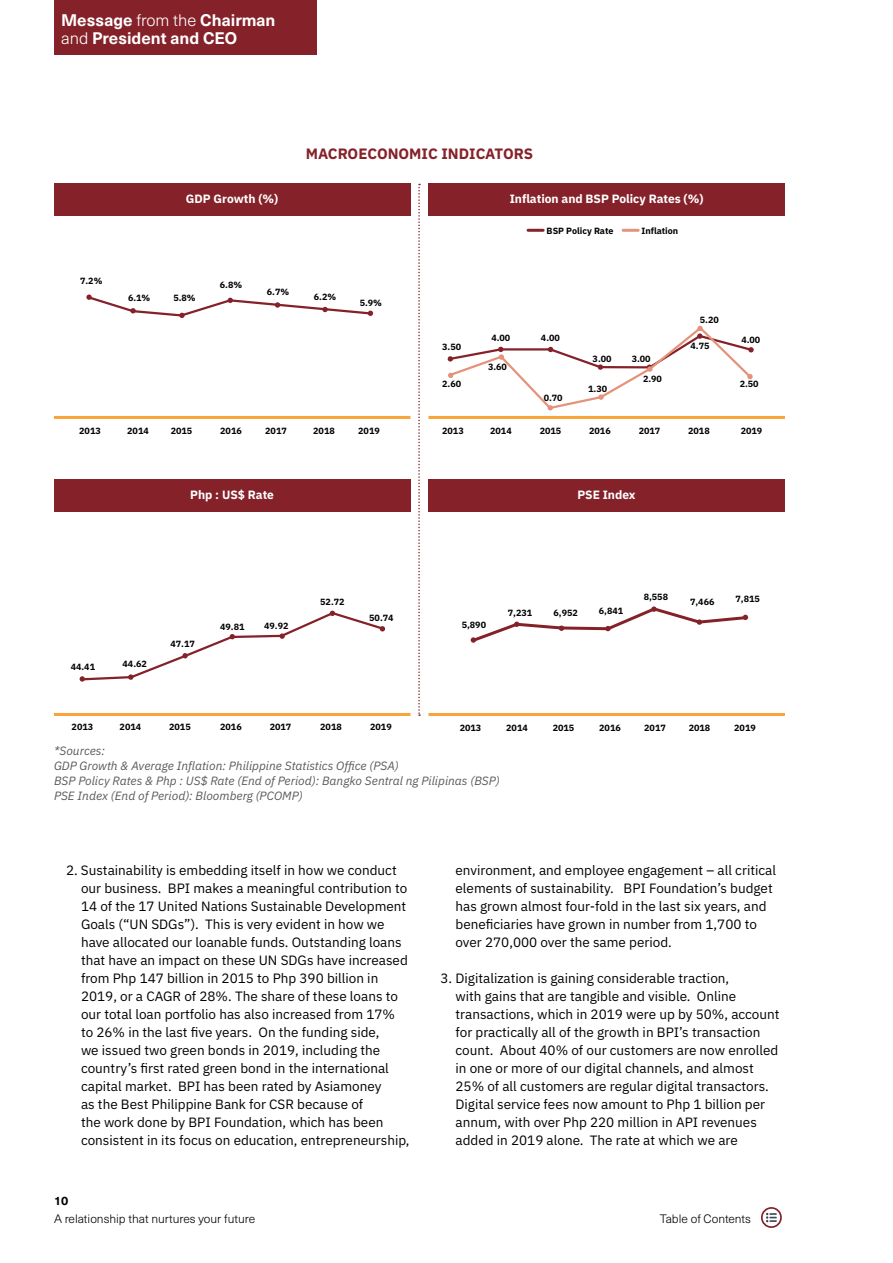
<style>
.page{position:relative;width:893px;height:1263px;background:#fff}
.page>*{position:absolute;margin:0;border:0;box-sizing:border-box;transform-origin:0 0}
.t1{font:700 16.5px/18px "Neue Haas Unica W1 G";color:#fff}
.t2{font:700 15px "IBM Plex Sans";color:#852129}
.t3{font:13.5px/18px "IBM Plex Sans";color:#000}
.t4{font:italic 12px/15px "IBM Plex Sans";color:#58595b}
.t5{font:700 12px "IBM Plex Sans";color:#fff}
.t6{font:300 12px "Neue Haas Unica W1 G";color:#000}
.t7{font:700 12px "Neue Haas Unica W1 G";color:#000}
.t8{font:700 9px "IBM Plex Sans";color:#000}
.s1{font-weight:300}
</style>
<div class="page">
<div style="left:761px;top:1207px;width:21px;height:21px;border:2px solid #85202b;border-radius:50%"></div>
<svg style="left:766px;top:1213px;width:11px;height:9px"></svg>
<div style="left:54px;top:183px;width:356px;height:33px;background:#852129"></div>
<div style="left:428px;top:183px;width:357px;height:33px;background:#852129"></div>
<div style="left:428px;top:479px;width:357px;height:33px;background:#852129"></div>
<hr style="left:54px;top:416px;width:356px;height:3px;background:#faa338">
<hr style="left:428px;top:416px;width:357px;height:3px;background:#faa338">
<hr style="left:428px;top:713px;width:357px;height:3px;background:#faa338">
<hr style="left:528px;top:229px;width:15px;height:3px;background:#852129">
<hr style="left:623px;top:229px;width:15px;height:3px;background:#e5927a">
<svg style="left:418px;top:184px;width:2px;height:532px"></svg>
<svg style="left:86px;top:294px;width:287px;height:24px"></svg>
<svg style="left:471px;top:606px;width:277px;height:37px"></svg>
<div style="left:54px;top:479px;width:356px;height:33px;background:#852129"></div>
<hr style="left:54px;top:713px;width:356px;height:3px;background:#faa338">
<svg style="left:80px;top:611px;width:305px;height:71px"></svg>
<svg style="left:448px;top:325px;width:306px;height:85px"></svg>
<div style="left:54px;top:0;width:263px;height:54px;background:#852129"></div>
<p class="t1" style="left:61px;top:10px;width:216px">Message <span class="s1">from the</span> Chairman <span class="s1">and</span> President and CEO</p>
<p class="t2" style="left:306px;top:142px;width:229px">MACROECONOMIC INDICATORS</p>
<p class="t5" style="left:186px;top:189px;width:94px">GDP Growth (%)</p>
<p class="t5" style="left:510px;top:189px;width:195px">Inflation and BSP Policy Rates (%)</p>
<p class="t8" style="left:80px;top:273px;width:24px">7.2%</p>
<p class="t8" style="left:128px;top:291px;width:24px">6.1%</p>
<p class="t8" style="left:173px;top:291px;width:24px">5.8%</p>
<p class="t8" style="left:220px;top:278px;width:24px">6.8%</p>
<p class="t8" style="left:267px;top:285px;width:24px">6.7%</p>
<p class="t8" style="left:314px;top:290px;width:24px">6.2%</p>
<p class="t8" style="left:360px;top:296px;width:24px">5.9%</p>
<p class="t8" style="left:547px;top:224px;width:68px">BSP Policy Rate</p>
<p class="t8" style="left:642px;top:224px;width:38px">Inflation</p>
<p class="t8" style="left:442px;top:340px;width:20px">3.50</p>
<p class="t8" style="left:442px;top:377px;width:20px">2.60</p>
<p class="t8" style="left:491px;top:330px;width:20px">4.00</p>
<p class="t8" style="left:541px;top:330px;width:20px">4.00</p>
<p class="t8" style="left:488px;top:359px;width:20px">3.60</p>
<p class="t8" style="left:544px;top:390px;width:20px">0.70</p>
<p class="t8" style="left:593px;top:352px;width:20px">3.00</p>
<p class="t8" style="left:632px;top:352px;width:20px">3.00</p>
<p class="t8" style="left:588px;top:382px;width:20px">1.30</p>
<p class="t8" style="left:643px;top:372px;width:20px">2.90</p>
<p class="t8" style="left:700px;top:312px;width:20px">5.20</p>
<p class="t8" style="left:690px;top:338px;width:20px">4.75</p>
<p class="t8" style="left:741px;top:333px;width:20px">4.00</p>
<p class="t8" style="left:740px;top:377px;width:20px">2.50</p>
<p class="t8" style="left:79px;top:423px;width:23px">2013</p>
<p class="t8" style="left:127px;top:423px;width:23px">2014</p>
<p class="t8" style="left:171px;top:423px;width:23px">2015</p>
<p class="t8" style="left:220px;top:423px;width:23px">2016</p>
<p class="t8" style="left:265px;top:423px;width:23px">2017</p>
<p class="t8" style="left:313px;top:423px;width:23px">2018</p>
<p class="t8" style="left:358px;top:423px;width:23px">2019</p>
<p class="t8" style="left:442px;top:424px;width:23px">2013</p>
<p class="t8" style="left:490px;top:424px;width:23px">2014</p>
<p class="t8" style="left:540px;top:424px;width:23px">2015</p>
<p class="t8" style="left:589px;top:424px;width:23px">2016</p>
<p class="t8" style="left:639px;top:424px;width:23px">2017</p>
<p class="t8" style="left:688px;top:424px;width:23px">2018</p>
<p class="t8" style="left:741px;top:424px;width:23px">2019</p>
<p class="t5" style="left:190px;top:485px;width:85px">Php : US$ Rate</p>
<p class="t8" style="left:71px;top:659px;width:26px">44.41</p>
<p class="t8" style="left:123px;top:657px;width:26px">44.62</p>
<p class="t8" style="left:170px;top:637px;width:26px">47.17</p>
<p class="t8" style="left:220px;top:619px;width:26px">49.81</p>
<p class="t8" style="left:264px;top:619px;width:26px">49.92</p>
<p class="t8" style="left:320px;top:595px;width:26px">52.72</p>
<p class="t8" style="left:369px;top:610px;width:26px">50.74</p>
<p class="t8" style="left:72px;top:719px;width:23px">2013</p>
<p class="t8" style="left:120px;top:719px;width:23px">2014</p>
<p class="t8" style="left:169px;top:719px;width:23px">2015</p>
<p class="t8" style="left:220px;top:719px;width:23px">2016</p>
<p class="t8" style="left:270px;top:719px;width:23px">2017</p>
<p class="t8" style="left:320px;top:719px;width:23px">2018</p>
<p class="t8" style="left:370px;top:719px;width:23px">2019</p>
<p class="t5" style="left:577px;top:485px;width:60px">PSE Index</p>
<p class="t8" style="left:462px;top:618px;width:26px">5,890</p>
<p class="t8" style="left:508px;top:605px;width:26px">7,231</p>
<p class="t8" style="left:553px;top:605px;width:26px">6,952</p>
<p class="t8" style="left:599px;top:603px;width:26px">6,841</p>
<p class="t8" style="left:644px;top:589px;width:26px">8,558</p>
<p class="t8" style="left:690px;top:595px;width:26px">7,466</p>
<p class="t8" style="left:735px;top:592px;width:26px">7,815</p>
<p class="t8" style="left:460px;top:720px;width:23px">2013</p>
<p class="t8" style="left:506px;top:720px;width:23px">2014</p>
<p class="t8" style="left:553px;top:720px;width:23px">2015</p>
<p class="t8" style="left:599px;top:720px;width:23px">2016</p>
<p class="t8" style="left:644px;top:720px;width:23px">2017</p>
<p class="t8" style="left:689px;top:720px;width:23px">2018</p>
<p class="t8" style="left:734px;top:720px;width:23px">2019</p>
<p class="t4" style="left:54px;top:742px;width:447px">*Sources:<br>GDP Growth &amp; Average Inflation: Philippine Statistics Office (PSA)<br>BSP Policy Rates &amp; Php : US$ Rate (End of Period): Bangko Sentral ng Pilipinas (BSP)<br>PSE Index (End of Period): Bloomberg (PCOMP)</p>
<p class="t3" style="left:81px;top:860px;width:330px;text-indent:-15px">2. Sustainability is embedding itself in how we conduct our business. BPI makes a meaningful contribution to 14 of the 17 United Nations Sustainable Development Goals (“UN SDGs”). This is very evident in how we have allocated our loanable funds. Outstanding loans that have an impact on these UN SDGs have increased from Php 147 billion in 2015 to Php 390 billion in 2019, or a CAGR of 28%. The share of these loans to our total loan portfolio has also increased from 17% to 26% in the last five years. On the funding side,<br>we issued two green bonds in 2019, including the country’s first rated green bond in the international capital market. BPI has been rated by Asiamoney<br>as the Best Philippine Bank for CSR because of<br>the work done by BPI Foundation, which has been consistent in its focus on education, entrepreneurship,</p>
<p class="t3" style="left:455px;top:860px;width:322px">environment, and employee engagement – all critical elements of sustainability. BPI Foundation’s budget has grown almost four-fold in the last six years, and beneficiaries have grown in number from 1,700 to over 270,000 over the same period.</p>
<p class="t3" style="left:455px;top:968px;width:326px;text-indent:-15px">3. Digitalization is gaining considerable traction,<br>with gains that are tangible and visible. Online transactions, which in 2019 were up by 50%, account for practically all of the growth in BPI’s transaction count. About 40% of our customers are now enrolled in one or more of our digital channels, and almost 25% of all customers are regular digital transactors.<br>Digital service fees now amount to Php 1 billion per annum, with over Php 220 million in API revenues added in 2019 alone. The rate at which we are</p>
<p class="t7" style="left:54px;top:1191px;width:16px">10</p>
<p class="t6" style="left:54px;top:1209px;width:203px">A relationship that nurtures your future</p>
<p class="t6" style="left:660px;top:1210px;width:93px">Table of Contents</p>
</div>
